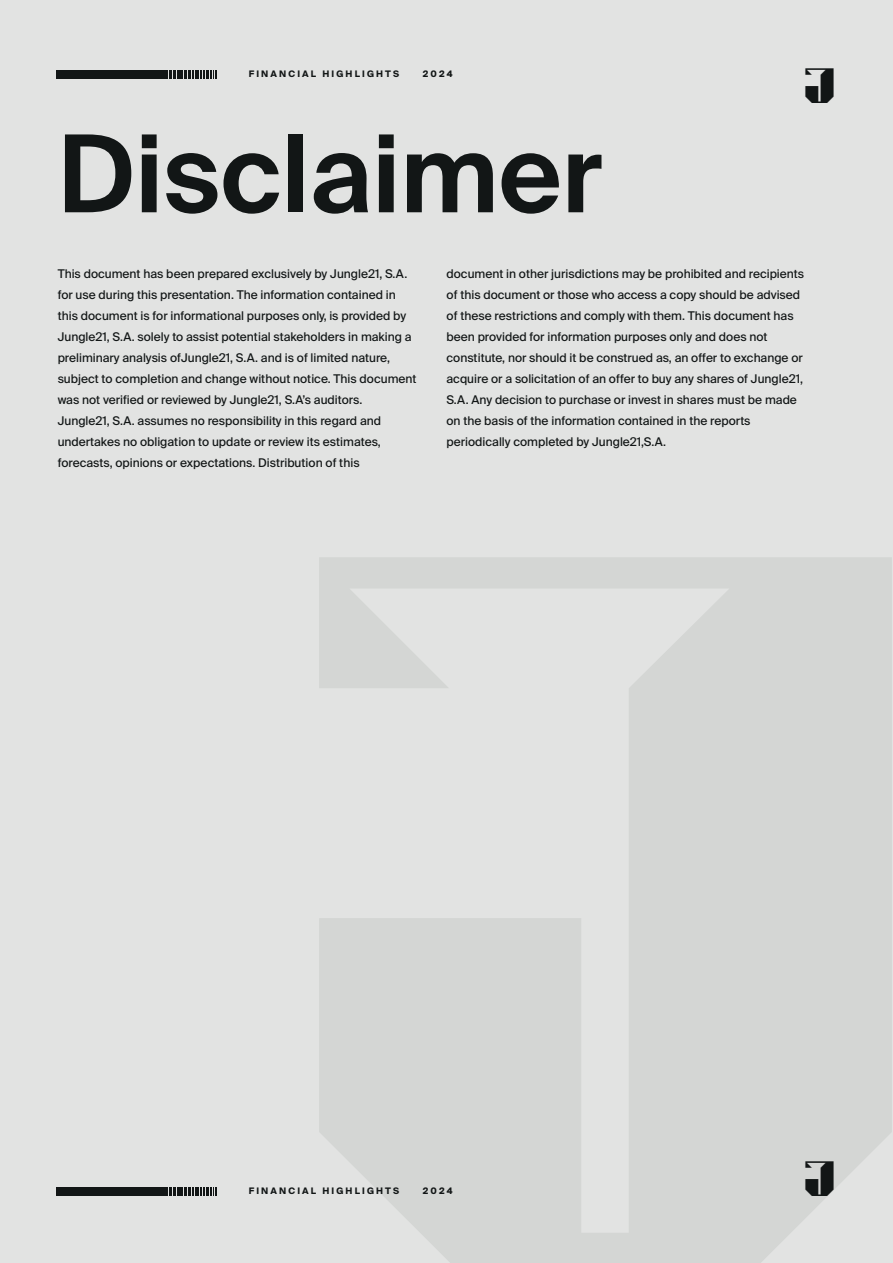
<style>
.page{position:relative;width:893px;height:1263px;background:#e2e3e2}
.page>*{position:absolute;margin:0;border:0;box-sizing:border-box;transform-origin:0 0}
.t1{font:600 107.25px "Suisse Intl";color:#121616}
.t2{font:49.5px "JUNGLESMALL";color:#121616}
.t3{font:12px/21px "Suisse Intl";color:#121616}
.t4{font:700 9px "Suisse Intl";letter-spacing:.24em;color:#121616}
</style>
<div class="page">
<div style="left:56px;top:70px;width:111px;height:9px;background:#121616"></div>
<svg style="left:169px;top:70px;width:48px;height:9px"></svg>
<div style="left:56px;top:1187px;width:111px;height:8px;background:#121616"></div>
<svg style="left:169px;top:1187px;width:48px;height:8px"></svg>
<p class="t4" style="left:249px;top:69px;width:152px">FINANCIAL HIGHLIGHTS</p>
<p class="t4" style="left:423px;top:69px;width:31px">2024</p>
<h2 class="t2" style="left:804px;top:62px;width:34px">J</h2>
<h1 class="t1" style="left:58px;top:113px;width:546px">Disclaimer</h1>
<p class="t3" style="left:58px;top:264px;width:360px">This document has been prepared exclusively by Jungle21, S.A. for use during this presentation. The information contained in this document is for informational purposes only, is provided by Jungle21, S.A. solely to assist potential stakeholders in making a preliminary analysis ofJungle21, S.A. and is of limited nature, subject to completion and change without notice. This document was not verified or reviewed by Jungle21, S.A’s auditors.<br>Jungle21, S.A. assumes no responsibility in this regard and undertakes no obligation to update or review its estimates, forecasts, opinions or expectations. Distribution of this</p>
<p class="t3" style="left:446px;top:264px;width:359px">document in other jurisdictions may be prohibited and recipients of this document or those who access a copy should be advised of these restrictions and comply with them. This document has been provided for information purposes only and does not constitute, nor should it be construed as, an offer to exchange or acquire or a solicitation of an offer to buy any shares of Jungle21, S.A. Any decision to purchase or invest in shares must be made on the basis of the information contained in the reports periodically completed by Jungle21,S.A.</p>
<p class="t4" style="left:249px;top:1185px;width:152px">FINANCIAL HIGHLIGHTS</p>
<p class="t4" style="left:423px;top:1185px;width:31px">2024</p>
<h2 class="t2" style="left:804px;top:1154px;width:34px">J</h2>
</div>
